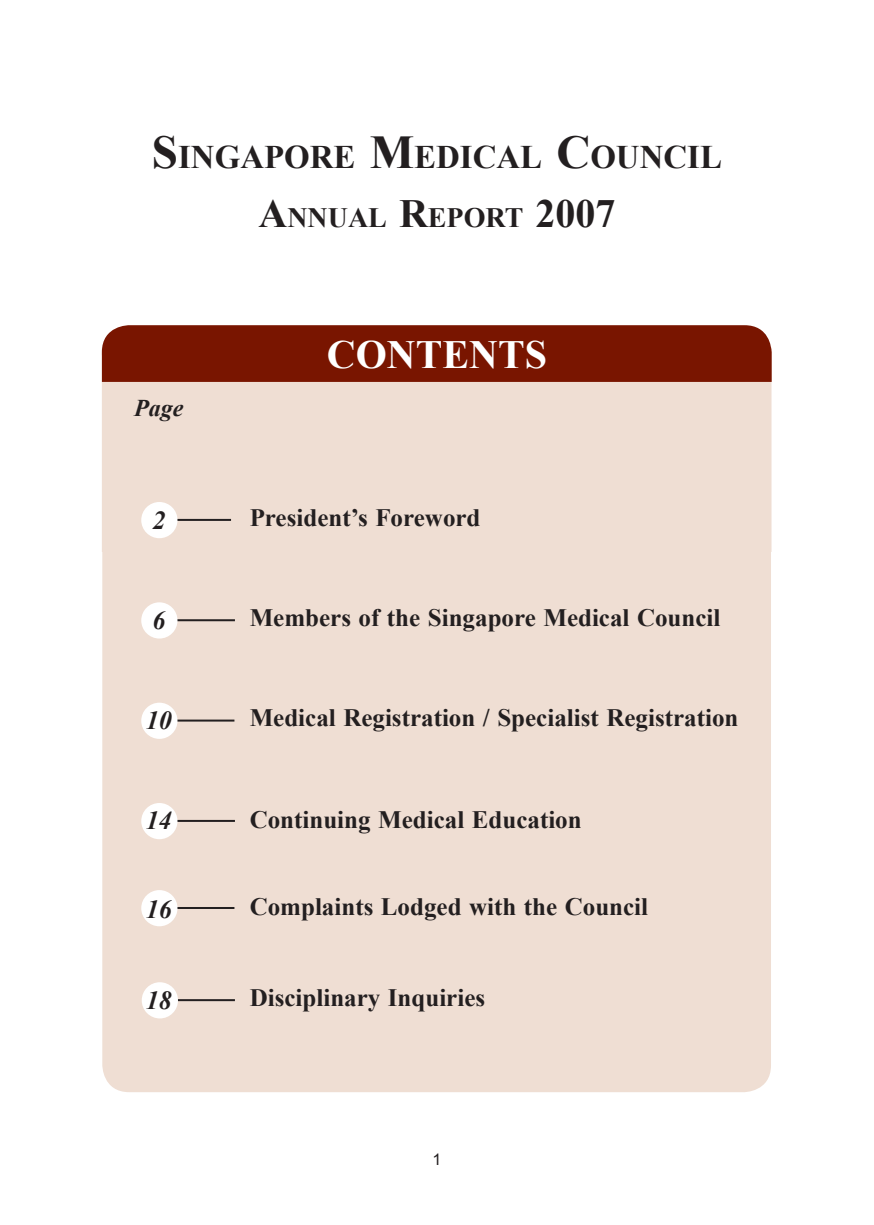
<style>
.page{position:relative;width:874px;height:1225px;background:#fff}
.page>*{position:absolute;margin:0;border:0;box-sizing:border-box;transform-origin:0 0}
.t1{font:700 40px "Times New Roman";color:#fff}
.t2{font:700 33px "Times New Roman";color:#231f20}
.t3{font:700 28px "Times New Roman";color:#231f20}
.t4{font:italic 700 26px "Times New Roman";color:#231f20}
.t5{font:700 25px "Times New Roman";color:#231f20}
.t6{font:italic 700 24px "Times New Roman";color:#231f20}
.t7{font:16px "Arial";color:#231f20}
.s1{font-size:47px}
.s2{font-size:40px}
</style>
<div class="page">
<div style="left:102px;top:382px;width:669px;height:710px;background:#efded3"></div>
<div style="left:102px;top:325px;width:669px;height:57px;background:#791500"></div>
<hr style="left:168px;top:519px;width:63px;height:2px;background:#231f20">
<hr style="left:168px;top:619px;width:67px;height:2px;background:#231f20">
<hr style="left:168px;top:719px;width:66px;height:2px;background:#231f20">
<hr style="left:168px;top:820px;width:67px;height:2px;background:#231f20">
<div style="left:142px;top:503px;width:34px;height:34px;background:#fff;border-radius:50%"></div>
<div style="left:141px;top:502px;width:36px;height:36px;border:2px solid #fff;border-radius:50%"></div>
<div style="left:142px;top:603px;width:34px;height:34px;background:#fff;border-radius:50%"></div>
<div style="left:141px;top:602px;width:36px;height:36px;border:2px solid #fff;border-radius:50%"></div>
<hr style="left:168px;top:907px;width:66px;height:2px;background:#231f20">
<div style="left:142px;top:891px;width:34px;height:34px;background:#fff;border-radius:50%"></div>
<div style="left:141px;top:890px;width:36px;height:36px;border:2px solid #fff;border-radius:50%"></div>
<div style="left:142px;top:804px;width:34px;height:34px;background:#fff;border-radius:50%"></div>
<div style="left:141px;top:803px;width:36px;height:36px;border:2px solid #fff;border-radius:50%"></div>
<div style="left:142px;top:703px;width:34px;height:35px;background:#fff;border-radius:50%"></div>
<div style="left:141px;top:702px;width:36px;height:37px;border:2px solid #fff;border-radius:50%"></div>
<hr style="left:168px;top:999px;width:67px;height:2px;background:#231f20">
<div style="left:143px;top:983px;width:34px;height:34px;background:#fff;border-radius:50%"></div>
<div style="left:142px;top:982px;width:36px;height:36px;border:2px solid #fff;border-radius:50%"></div>
<h2 class="t2" style="left:152px;top:134px;width:571px"><span class="s1">S</span>INGAPORE <span class="s1">M</span>EDICAL <span class="s1">C</span>OUNCIL</h2>
<p class="t3" style="left:258px;top:199px;width:358px"><span class="s2">A</span>NNUAL <span class="s2">R</span>EPORT <span class="s2">2007</span></p>
<p class="t6" style="left:134px;top:391px;width:51px">Page</p>
<h1 class="t1" style="left:326px;top:327px;width:222px">Contents</h1>
<p class="t4" style="left:152px;top:502px;width:14px">2</p>
<p class="t5" style="left:249px;top:500px;width:232px">President’s Foreword</p>
<p class="t4" style="left:152px;top:602px;width:14px">6</p>
<p class="t5" style="left:249px;top:600px;width:472px">Members of the Singapore Medical Council</p>
<p class="t4" style="left:146px;top:702px;width:27px">10</p>
<p class="t5" style="left:249px;top:700px;width:490px">Medical Registration / Specialist Registration</p>
<p class="t4" style="left:146px;top:802px;width:27px">14</p>
<p class="t5" style="left:249px;top:802px;width:333px">Continuing Medical Education</p>
<p class="t4" style="left:146px;top:891px;width:27px">16</p>
<p class="t5" style="left:249px;top:889px;width:400px">Complaints Lodged with the Council</p>
<p class="t4" style="left:146px;top:982px;width:27px">18</p>
<p class="t5" style="left:249px;top:980px;width:237px">Disciplinary Inquiries</p>
<p class="t7" style="left:432px;top:1149px;width:10px">1</p>
</div>
